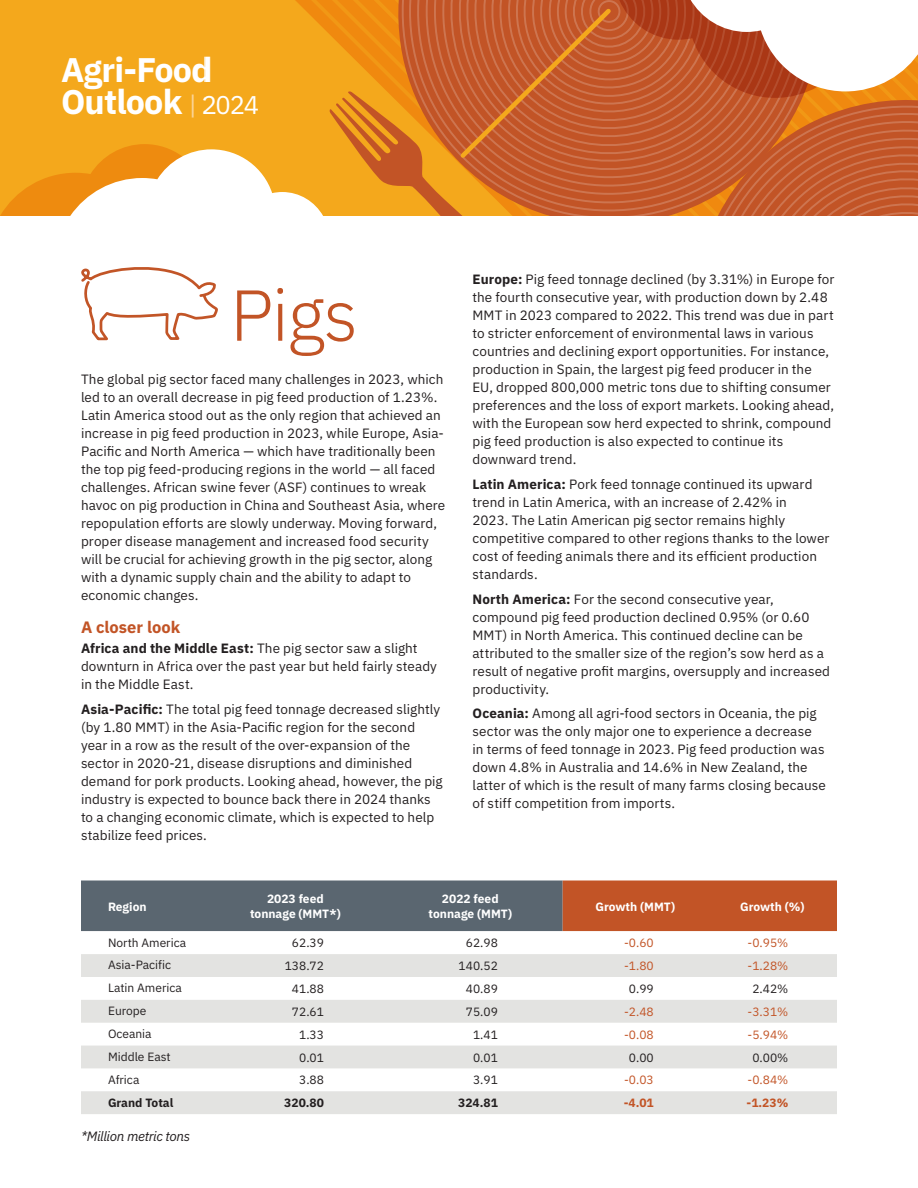
<style>
.page{position:relative;width:918px;height:1188px;background:#fff}
.page>*{position:absolute;margin:0;border:0;box-sizing:border-box;transform-origin:0 0}
.t1{font:300 72px "IBM Plex Sans";color:#c25426}
.t2{font:700 34.2px/31.8px "IBM Plex Sans";letter-spacing:-.025em;color:#fff}
.t3{font:700 16.5px "IBM Plex Sans";color:#c25426}
.t4{font:13.5px/18px "IBM Plex Sans";letter-spacing:.005em;color:#231f20}
.t5{font:italic 13.5px "IBM Plex Sans";letter-spacing:-.025em;color:#231f20}
.t6{font:12px "IBM Plex Sans";color:#231f20}
.t7{font:700 12px/14.4px "IBM Plex Sans";color:#fff;text-align:center}
.t8{font:12px "IBM Plex Sans";color:#c25426}
.t9{font:700 12px "IBM Plex Sans";color:#231f20}
.t10{font:700 12px "IBM Plex Sans";color:#c25426}
.s1{font-weight:400;font-size:25.65px;color:#fbd497}
.s2{font-weight:400;font-size:25.65px}
.s3{font-weight:700}
</style>
<div class="page">
<div style="left:0;top:0;width:918px;height:216px;background:#f4a81c"></div>
<svg style="left:295px;top:0;width:34px;height:34px"></svg>
<svg style="left:0;top:144px;width:323px;height:72px"></svg>
<svg style="left:329px;top:0;width:589px;height:216px;background:#d2783d"></svg>
<svg style="left:81px;top:267px;width:137px;height:73px"></svg>
<svg style="left:81px;top:880px;width:756px;height:52px;background:#82635a"></svg>
<svg style="left:81px;top:954px;width:756px;height:160px;fill:#e3e3e1"></svg>
<h2 class="t2" style="left:61px;top:51px;width:200px">Agri-Food<br>Outlook <span class="s1">|</span> <span class="s2">2024</span></h2>
<h1 class="t1" style="left:230px;top:261px;width:129px">Pigs</h1>
<p class="t4" style="left:81px;top:369px;width:366px">The global pig sector faced many challenges in 2023, which led to an overall decrease in pig feed production of 1.23%.<br>Latin America stood out as the only region that achieved an increase in pig feed production in 2023, while Europe, Asia-Pacific and North America — which have traditionally been the top pig feed-producing regions in the world — all faced challenges. African swine fever (ASF) continues to wreak havoc on pig production in China and Southeast Asia, where repopulation efforts are slowly underway. Moving forward, proper disease management and increased food security will be crucial for achieving growth in the pig sector, along with a dynamic supply chain and the ability to adapt to economic changes.</p>
<p class="t3" style="left:81px;top:614px;width:101px">A closer look</p>
<p class="t4" style="left:81px;top:638px;width:358px"><span class="s3">Africa and the Middle East:</span> The pig sector saw a slight downturn in Africa over the past year but held fairly steady in the Middle East.</p>
<p class="t4" style="left:81px;top:699px;width:363px"><span class="s3">Asia-Pacific:</span> The total pig feed tonnage decreased slightly (by 1.80 MMT) in the Asia-Pacific region for the second year in a row as the result of the over-expansion of the sector in 2020-21, disease disruptions and diminished demand for pork products. Looking ahead, however, the pig industry is expected to bounce back there in 2024 thanks to a changing economic climate, which is expected to help stabilize feed prices.</p>
<p class="t4" style="left:472px;top:269px;width:363px"><span class="s3">Europe:</span> Pig feed tonnage declined (by 3.31%) in Europe for the fourth consecutive year, with production down by 2.48<br>MMT in 2023 compared to 2022. This trend was due in part to stricter enforcement of environmental laws in various countries and declining export opportunities. For instance, production in Spain, the largest pig feed producer in the EU, dropped 800,000 metric tons due to shifting consumer preferences and the loss of export markets. Looking ahead, with the European sow herd expected to shrink, compound pig feed production is also expected to continue its downward trend.</p>
<p class="t4" style="left:472px;top:474px;width:358px"><span class="s3">Latin America:</span> Pork feed tonnage continued its upward trend in Latin America, with an increase of 2.42% in<br>2023. The Latin American pig sector remains highly competitive compared to other regions thanks to the lower cost of feeding animals there and its efficient production standards.</p>
<p class="t4" style="left:473px;top:589px;width:359px"><span class="s3">North America:</span> For the second consecutive year, compound pig feed production declined 0.95% (or 0.60<br>MMT) in North America. This continued decline can be attributed to the smaller size of the region’s sow herd as a result of negative profit margins, oversupply and increased productivity.</p>
<p class="t4" style="left:473px;top:704px;width:355px"><span class="s3">Oceania:</span> Among all agri-food sectors in Oceania, the pig sector was the only major one to experience a decrease in terms of feed tonnage in 2023. Pig feed production was down 4.8% in Australia and 14.6% in New Zealand, the latter of which is the result of many farms closing because of stiff competition from imports.</p>
<p class="t7" style="left:108px;top:898px;width:40px">Region</p>
<p class="t7" style="left:250px;top:891px;width:92px">2023 feed tonnage (MMT*)</p>
<p class="t7" style="left:429px;top:891px;width:85px">2022 feed tonnage (MMT)</p>
<p class="t7" style="left:595px;top:898px;width:81px">Growth (MMT)</p>
<p class="t7" style="left:740px;top:898px;width:66px">Growth (%)</p>
<p class="t6" style="left:108px;top:933px;width:80px">North America</p>
<p class="t6" style="left:292px;top:934px;width:34px">62.39</p>
<p class="t6" style="left:466px;top:934px;width:34px">62.98</p>
<p class="t8" style="left:624px;top:934px;width:31px">-0.60</p>
<p class="t8" style="left:748px;top:934px;width:42px">-0.95%</p>
<p class="t6" style="left:108px;top:956px;width:65px">Asia-Pacific</p>
<p class="t6" style="left:285px;top:957px;width:41px">138.72</p>
<p class="t6" style="left:459px;top:957px;width:41px">140.52</p>
<p class="t8" style="left:624px;top:957px;width:31px">-1.80</p>
<p class="t8" style="left:748px;top:957px;width:42px">-1.28%</p>
<p class="t6" style="left:108px;top:979px;width:75px">Latin America</p>
<p class="t6" style="left:292px;top:980px;width:34px">41.88</p>
<p class="t6" style="left:466px;top:980px;width:34px">40.89</p>
<p class="t6" style="left:629px;top:980px;width:26px">0.99</p>
<p class="t6" style="left:752px;top:980px;width:37px">2.42%</p>
<p class="t6" style="left:108px;top:1002px;width:40px">Europe</p>
<p class="t6" style="left:292px;top:1002px;width:34px">72.61</p>
<p class="t6" style="left:466px;top:1002px;width:34px">75.09</p>
<p class="t8" style="left:624px;top:1002px;width:31px">-2.48</p>
<p class="t8" style="left:748px;top:1002px;width:42px">-3.31%</p>
<p class="t6" style="left:108px;top:1025px;width:45px">Oceania</p>
<p class="t6" style="left:299px;top:1025px;width:26px">1.33</p>
<p class="t6" style="left:473px;top:1025px;width:26px">1.41</p>
<p class="t8" style="left:624px;top:1025px;width:31px">-0.08</p>
<p class="t8" style="left:748px;top:1025px;width:42px">-5.94%</p>
<p class="t6" style="left:108px;top:1047px;width:64px">Middle East</p>
<p class="t6" style="left:299px;top:1048px;width:26px">0.01</p>
<p class="t6" style="left:473px;top:1048px;width:26px">0.01</p>
<p class="t6" style="left:629px;top:1048px;width:26px">0.00</p>
<p class="t6" style="left:752px;top:1048px;width:37px">0.00%</p>
<p class="t6" style="left:108px;top:1070px;width:33px">Africa</p>
<p class="t6" style="left:299px;top:1071px;width:26px">3.88</p>
<p class="t6" style="left:473px;top:1071px;width:26px">3.91</p>
<p class="t8" style="left:624px;top:1071px;width:31px">-0.03</p>
<p class="t8" style="left:748px;top:1071px;width:42px">-0.84%</p>
<p class="t9" style="left:108px;top:1093px;width:67px">Grand Total</p>
<p class="t9" style="left:284px;top:1093px;width:41px">320.80</p>
<p class="t9" style="left:458px;top:1093px;width:41px">324.81</p>
<p class="t10" style="left:624px;top:1093px;width:32px">-4.01</p>
<p class="t10" style="left:747px;top:1093px;width:43px">-1.23%</p>
<p class="t5" style="left:81px;top:1126px;width:111px">*Million metric tons</p>
</div>
